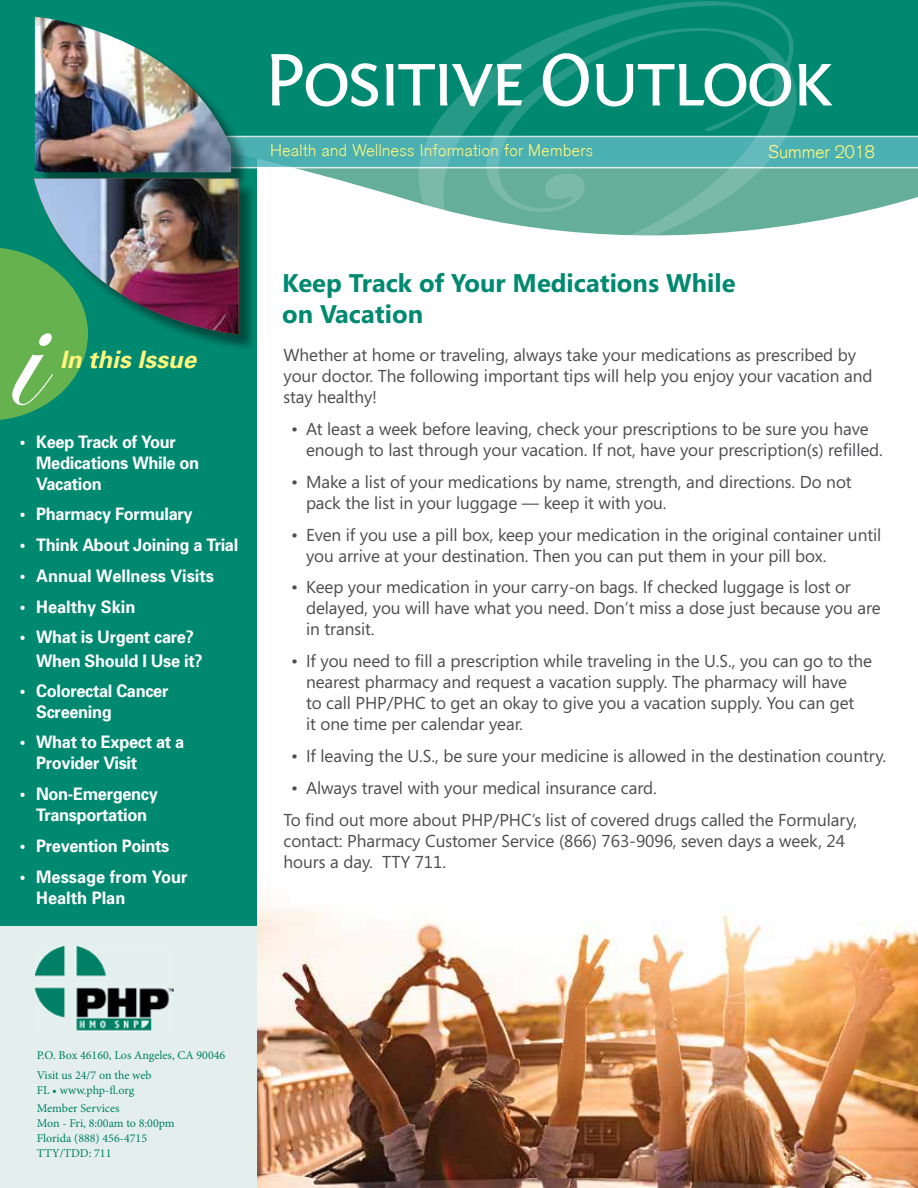
<style>
.page{position:relative;width:918px;height:1188px;background:#fff}
.page>*{position:absolute;margin:0;border:0;box-sizing:border-box;transform-origin:0 0}
.t1{font:78px "Fontin Sans Small Caps";letter-spacing:-.05em;color:#fff}
.t2{font:700 25.5px/30.6px "Segoe";color:#008971}
.t3{font:italic 700 24px "Univers";color:#fff67e}
.t4{font:300 18px "Akzidenz Grotesk";color:#fff67e}
.t5{font:17.25px/21px "Segoe";letter-spacing:-.005em;color:#4d4d4f}
.t6{font:700 17.25px/21px "Univers";letter-spacing:-.02em;color:#fff;scale:.95 1}
.t7{font:700 17.25px/21px "Univers";color:#fff;scale:.95 1}
.t8{font:300 16.5px "Akzidenz Grotesk";letter-spacing:.025em;color:#fff67e}
.t9{font:12px/15px "Minion Pro";color:#008066}
</style>
<div class="page">
<img style="left:256px;top:873px;width:662px;height:315px">
<div style="left:0;top:135px;width:256px;height:810px;background:#008971"></div>
<div style="left:0;top:927px;width:257px;height:261px;background:#e4efed"></div>
<svg style="left:35px;top:168px;width:883px;height:56px"></svg>
<div style="left:0;top:0;width:918px;height:137px;background:#008971"></div>
<svg style="left:250px;top:136px;width:668px;height:32px;background:#55b4b5"></svg>
<div style="left:37px;top:19px;width:213px;height:172px;background:#000;opacity:.45"></div>
<img style="left:35px;top:17px;width:196px;height:155px">
<svg style="left:419px;top:1px;width:378px;height:235px"></svg>
<div style="left:37px;top:181px;width:220px;height:172px;background:#000;opacity:.45"></div>
<svg style="left:0;top:248px;width:239px;height:172px"></svg>
<img style="left:34px;top:179px;width:205px;height:155px">
<img style="left:35px;top:946px;width:138px;height:86px">
<h1 class="t1" style="left:263px;top:37px;width:571px">Positive Outlook</h1>
<p class="t8" style="left:270px;top:140px;width:324px">Health and Wellness Information for Members</p>
<p class="t4" style="left:768px;top:142px;width:108px">Summer 2018</p>
<h3 class="t3" style="left:60px;top:344px;width:138px">In this Issue</h3>
<p class="t6" style="left:36px;top:430px;width:173px;text-indent:-17px">• Keep Track of Your<br>Medications While on<br>Vacation</p>
<p class="t6" style="left:20px;top:503px;width:184px">• Pharmacy Formulary</p>
<p class="t6" style="left:20px;top:534px;width:232px">• Think About Joining a Trial</p>
<p class="t7" style="left:20px;top:565px;width:206px">• Annual Wellness Visits</p>
<p class="t7" style="left:20px;top:595px;width:123px">• Healthy Skin</p>
<p class="t6" style="left:36px;top:625px;width:177px;line-height:23.2px;text-indent:-17px">• What is Urgent care?<br>When Should I Use it?</p>
<p class="t6" style="left:36px;top:681px;width:141px;line-height:20.2px;text-indent:-17px">• Colorectal Cancer<br>Screening</p>
<p class="t6" style="left:36px;top:731px;width:157px;text-indent:-17px">• What to Expect at a<br>Provider Visit</p>
<p class="t6" style="left:20px;top:783px;width:147px;text-align:center">• Non-Emergency<br>Transportation</p>
<p class="t6" style="left:20px;top:835px;width:159px">• Prevention Points</p>
<p class="t7" style="left:36px;top:865px;width:161px;text-indent:-17px">• Message from Your<br>Health Plan</p>
<h2 class="t2" style="left:282px;top:267px;width:455px">Keep Track of Your Medications While on Vacation</h2>
<p class="t5" style="left:284px;top:344px;width:591px">Whether at home or traveling, always take your medications as prescribed by your doctor. The following important tips will help you enjoy your vacation and stay healthy!</p>
<p class="t5" style="left:306px;top:418px;width:578px;text-indent:-15px">• At least a week before leaving, check your prescriptions to be sure you have enough to last through your vacation. If not, have your prescription(s) refilled.</p>
<p class="t5" style="left:306px;top:471px;width:547px;text-indent:-15px">• Make a list of your medications by name, strength, and directions. Do not pack the list in your luggage — keep it with you.</p>
<p class="t5" style="left:306px;top:524px;width:577px;text-indent:-15px">• Even if you use a pill box, keep your medication in the original container until you arrive at your destination. Then you can put them in your pill box.</p>
<p class="t5" style="left:306px;top:576px;width:576px;text-indent:-15px">• Keep your medication in your carry-on bags. If checked luggage is lost or delayed, you will have what you need. Don’t miss a dose just because you are in transit.</p>
<p class="t5" style="left:306px;top:650px;width:568px;text-indent:-15px">• If you need to fill a prescription while traveling in the U.S., you can go to the nearest pharmacy and request a vacation supply. The pharmacy will have<br>to call PHP/PHC to get an okay to give you a vacation supply. You can get<br>it one time per calendar year.</p>
<p class="t5" style="left:291px;top:745px;width:597px">• If leaving the U.S., be sure your medicine is allowed in the destination country.</p>
<p class="t5" style="left:284px;top:771px;width:575px;line-height:31.8px;text-indent:7px">• Always travel with your medical insurance card.<br>To find out more about PHP/PHC’s list of covered drugs called the Formulary,</p>
<p class="t5" style="left:284px;top:830px;width:563px">contact: Pharmacy Customer Service (866) 763-9096, seven days a week, 24 hours a day. TTY 711.</p>
<p class="t9" style="left:37px;top:1046px;width:190px;line-height:19.5px">P.O. Box 46160, Los Angeles, CA 90046<br>Visit us 24/7 on the web</p>
<p class="t9" style="left:37px;top:1081px;width:99px;line-height:18.8px">FL • www.php-fl.org<br>Member Services</p>
<p class="t9" style="left:37px;top:1116px;width:140px">Mon - Fri, 8:00am to 8:00pm<br>Florida (888) 456-4715<br>TTY/TDD: 711</p>
</div>
